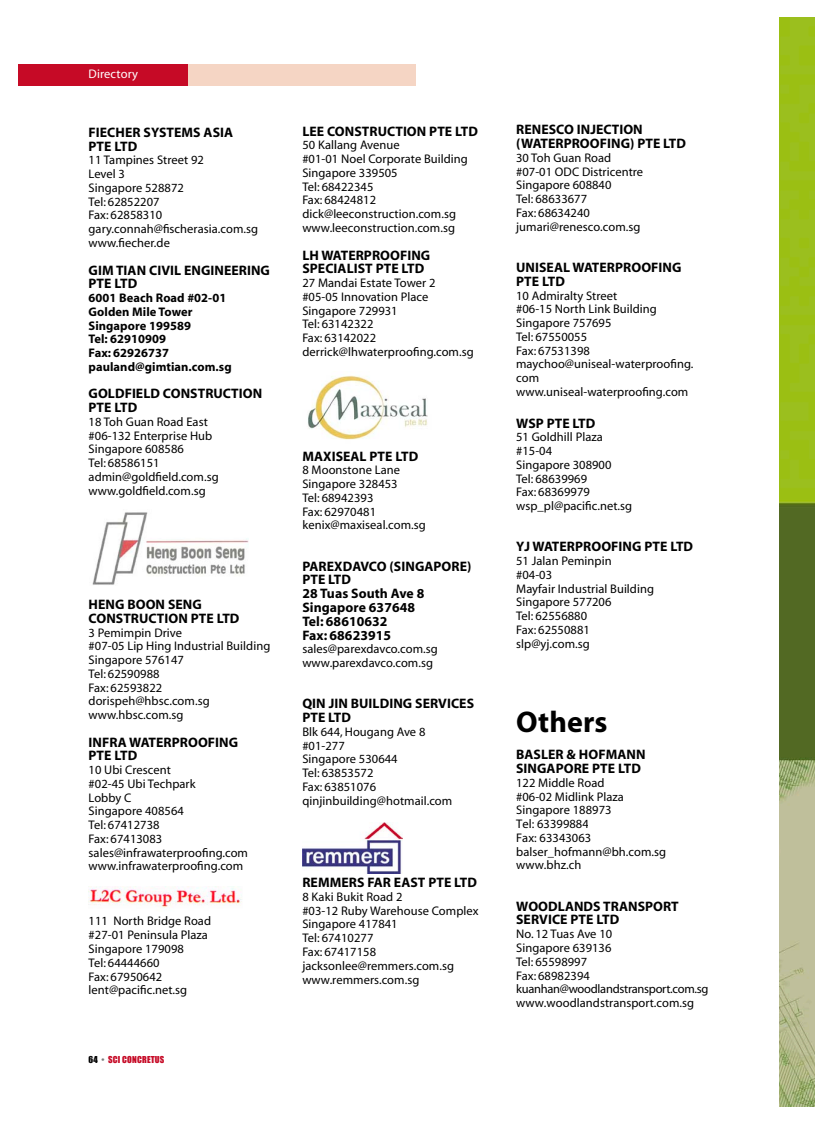
<style>
.page{position:relative;width:815px;height:1124px;background:#fff}
.page>*{position:absolute;margin:0;border:0;box-sizing:border-box;transform-origin:0 0}
.t1{font:700 30px "Myriad";letter-spacing:.005em;color:#000}
.t2{font:700 13.75px/13.8px "Myriad";letter-spacing:.005em;color:#000}
.t3{font:12.5px/13.8px "Myriad";letter-spacing:.005em;color:#000}
.t4{font:700 12.5px/13.8px "Myriad";letter-spacing:.005em;color:#000}
.t5{font:12.5px "Myriad";letter-spacing:.01em;color:#fff}
.t6{font:8.75px "Impact";letter-spacing:.02em;color:#c60a26}
.s1{color:#000}
.s2{color:#7c7c7c}
</style>
<div class="page">
<img style="left:92px;top:512px;width:156px;height:73px">
<img style="left:89px;top:886px;width:153px;height:22px">
<img style="left:308px;top:375px;width:120px;height:65px">
<img style="left:302px;top:822px;width:101px;height:51px">
<div style="left:18px;top:64px;width:398px;height:21px;background:#f5d5c4"></div>
<div style="left:18px;top:64px;width:170px;height:21px;background:#c60a26"></div>
<img style="left:780px;top:18px;width:35px;height:1088px">
<p class="t5" style="left:89px;top:68px;width:51px">Directory</p>
<p class="t2" style="left:89px;top:126px;width:146px">FIECHER SYSTEMS ASIA<br>PTE LTD</p>
<p class="t3" style="left:89px;top:154px;width:171px">11 Tampines Street 92<br>Level 3<br>Singapore 528872<br>Tel: 62852207<br>Fax: 62858310 gary.connah@fischerasia.com.sg www.fiecher.de</p>
<p class="t2" style="left:89px;top:263px;width:183px">GIM TIAN CIVIL ENGINEERING<br>PTE LTD</p>
<p class="t4" style="left:89px;top:291px;width:145px">6001 Beach Road #02-01<br>Golden Mile Tower<br>Singapore 199589<br>Tel: 62910909<br>Fax: 62926737 pauland@gimtian.com.sg</p>
<p class="t2" style="left:89px;top:387px;width:175px">GOLDFIELD CONSTRUCTION<br>PTE LTD</p>
<p class="t3" style="left:89px;top:415px;width:132px">18 Toh Guan Road East #06-132 Enterprise Hub<br>Singapore 608586<br>Tel: 68586151 admin@goldfield.com.sg www.goldfield.com.sg</p>
<p class="t2" style="left:89px;top:598px;width:152px">HENG BOON SENG<br>CONSTRUCTION PTE LTD</p>
<p class="t3" style="left:89px;top:626px;width:183px">3 Pemimpin Drive<br>#07-05 Lip Hing Industrial Building<br>Singapore 576147<br>Tel: 62590988<br>Fax: 62593822 dorispeh@hbsc.com.sg www.hbsc.com.sg</p>
<p class="t2" style="left:89px;top:735px;width:151px">INFRA WATERPROOFING<br>PTE LTD</p>
<p class="t3" style="left:89px;top:763px;width:161px">10 Ubi Crescent<br>#02-45 Ubi Techpark<br>Lobby C<br>Singapore 408564<br>Tel: 67412738<br>Fax: 67413083 sales@infrawaterproofing.com www.infrawaterproofing.com</p>
<p class="t3" style="left:89px;top:914px;width:124px">111 North Bridge Road #27-01 Peninsula Plaza<br>Singapore 179098<br>Tel: 64444660<br>Fax: 67950642 lent@pacific.net.sg</p>
<p class="t6" style="left:89px;top:1053px;width:77px"><span class="s1">64</span> <span class="s2">•</span> SCI CONCRETUS</p>
<p class="t2" style="left:302px;top:125px;width:177px">LEE CONSTRUCTION PTE LTD</p>
<p class="t3" style="left:302px;top:139px;width:167px">50 Kallang Avenue<br>#01-01 Noel Corporate Building<br>Singapore 339505<br>Tel: 68422345<br>Fax: 68424812 dick@leeconstruction.com.sg www.leeconstruction.com.sg</p>
<p class="t2" style="left:302px;top:248px;width:129px">LH WATERPROOFING<br>SPECIALIST PTE LTD</p>
<p class="t3" style="left:302px;top:276px;width:173px">27 Mandai Estate Tower 2 #05-05 Innovation Place<br>Singapore 729931<br>Tel: 63142322<br>Fax: 63142022 derrick@lhwaterproofing.com.sg</p>
<p class="t2" style="left:302px;top:449px;width:117px">MAXISEAL PTE LTD</p>
<p class="t3" style="left:302px;top:464px;width:125px">8 Moonstone Lane<br>Singapore 328453<br>Tel: 68942393<br>Fax: 62970481 kenix@maxiseal.com.sg</p>
<p class="t2" style="left:302px;top:559px;width:171px">PAREXDAVCO (SINGAPORE)<br>PTE LTD<br>28 Tuas South Ave 8<br>Singapore 637648<br>Tel: 68610632<br>Fax: 68623915</p>
<p class="t3" style="left:302px;top:642px;width:137px">sales@parexdavco.com.sg www.parexdavco.com.sg</p>
<p class="t2" style="left:302px;top:697px;width:173px">QIN JIN BUILDING SERVICES<br>PTE LTD</p>
<p class="t3" style="left:302px;top:725px;width:151px">Blk 644, Hougang Ave 8 #01-277<br>Singapore 530644<br>Tel: 63853572<br>Fax: 63851076 qinjinbuilding@hotmail.com</p>
<p class="t2" style="left:302px;top:876px;width:176px">REMMERS FAR EAST PTE LTD</p>
<p class="t3" style="left:302px;top:890px;width:178px">8 Kaki Bukit Road 2<br>#03-12 Ruby Warehouse Complex<br>Singapore 417841<br>Tel: 67410277<br>Fax: 67417158 jacksonlee@remmers.com.sg www.remmers.com.sg</p>
<p class="t2" style="left:516px;top:123px;width:171px">RENESCO INJECTION (WATERPROOFING) PTE LTD</p>
<p class="t3" style="left:516px;top:151px;width:129px">30 Toh Guan Road #07-01 ODC Districentre<br>Singapore 608840<br>Tel: 68633677<br>Fax: 68634240 jumari@renesco.com.sg</p>
<p class="t2" style="left:516px;top:261px;width:167px">UNISEAL WATERPROOFING<br>PTE LTD</p>
<p class="t3" style="left:516px;top:289px;width:179px">10 Admiralty Street<br>#06-15 North Link Building<br>Singapore 757695<br>Tel: 67550055<br>Fax: 67531398 maychoo@uniseal-waterproofing. com www.uniseal-waterproofing.com</p>
<p class="t2" style="left:516px;top:416px;width:81px">WSP PTE LTD</p>
<p class="t3" style="left:516px;top:431px;width:118px">51 Goldhill Plaza #15-04<br>Singapore 308900<br>Tel: 68639969<br>Fax: 68369979 wsp_pl@pacific.net.sg</p>
<p class="t2" style="left:516px;top:540px;width:179px">YJ WATERPROOFING PTE LTD</p>
<p class="t3" style="left:516px;top:554px;width:139px">51 Jalan Peminpin<br>#04-03<br>Mayfair Industrial Building<br>Singapore 577206<br>Tel: 62556880<br>Fax: 62550881 slp@yj.com.sg</p>
<h1 class="t1" style="left:516px;top:706px;width:93px">Others</h1>
<p class="t2" style="left:516px;top:748px;width:131px">BASLER &amp; HOFMANN<br>SINGAPORE PTE LTD</p>
<p class="t3" style="left:516px;top:776px;width:152px">122 Middle Road<br>#06-02 Midlink Plaza<br>Singapore 188973<br>Tel: 63399884<br>Fax: 63343063 balser_hofmann@bh.com.sg www.bhz.ch</p>
<p class="t2" style="left:516px;top:899px;width:164px">WOODLANDS TRANSPORT<br>SERVICE PTE LTD</p>
<p class="t3" style="left:516px;top:927px;width:194px">No. 12 Tuas Ave 10<br>Singapore 639136<br>Tel: 65598997<br>Fax: 68982394 kuanhan@woodlandstransport.com.sg www.woodlandstransport.com.sg</p>
</div>
